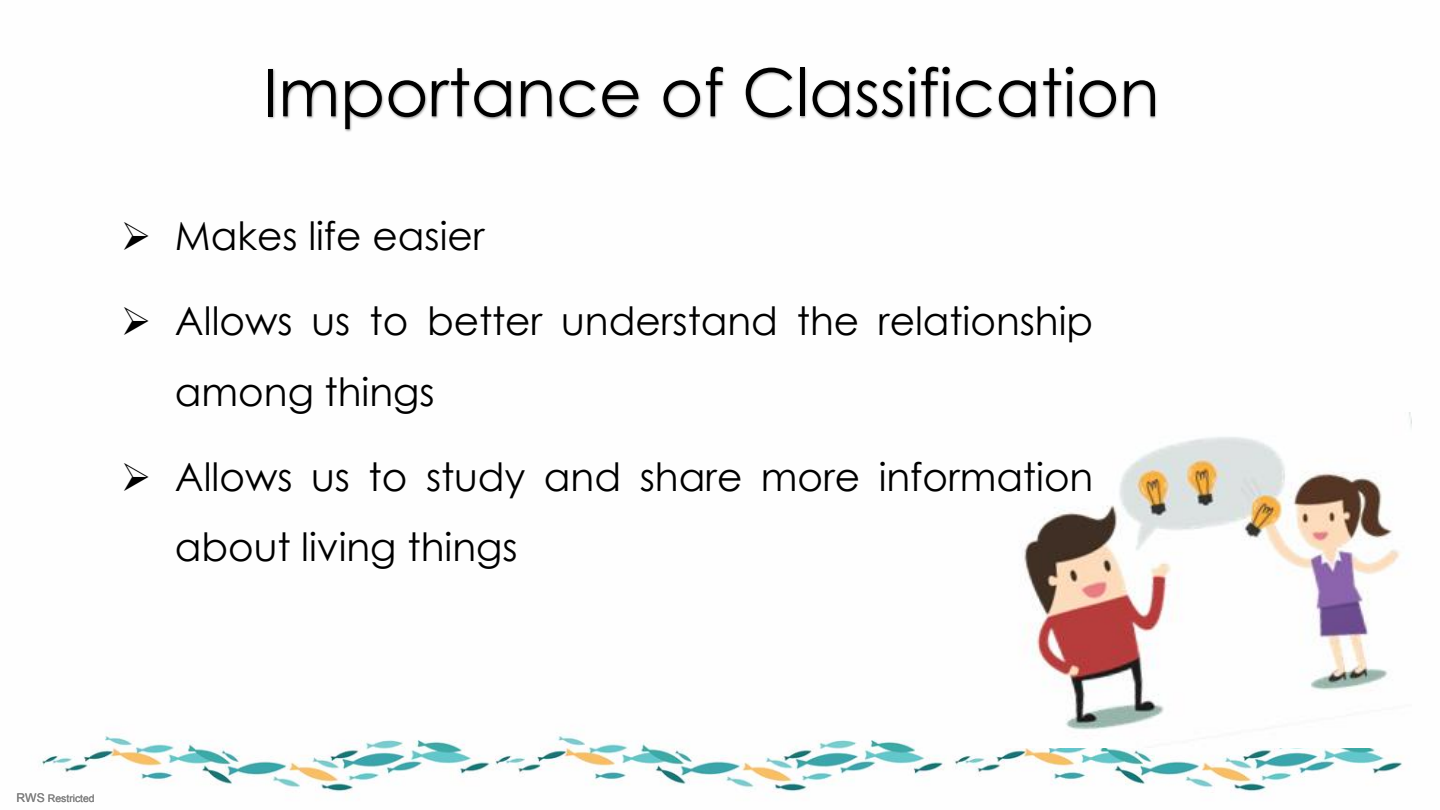
<style>
.page{position:relative;width:1440px;height:810px;background:#fff}
.page>*{position:absolute;margin:0;border:0;box-sizing:border-box;transform-origin:0 0}
.t1{font:66px "Century Gothic";color:#000}
.t2{font:39px/70.2px "Century Gothic";color:#000}
.t3{font:10.5px "Arial";color:#7f7f7f}
.s1{font-size:12px}
</style>
<div class="page">
<img style="left:40px;top:734px;width:1363px;height:59px">
<img style="left:973px;top:412px;width:439px;height:335px">
<img style="left:268px;top:66px;width:889px;height:66px">
<h1 class="t1" style="left:263px;top:46px;width:898px">Importance of Classification</h1>
<p class="t2" style="left:121px;top:200px;width:365px">➢ Makes life easier</p>
<p class="t2" style="left:175px;top:286px;width:920px;text-indent:-54px">➢ Allows us to better understand the relationship among things</p>
<p class="t2" style="left:175px;top:441px;width:920px;text-indent:-54px">➢ Allows us to study and share more information about living things</p>
<p class="t3" style="left:17px;top:792px;width:80px"><span class="s1">RWS</span> Restricted</p>
</div>
